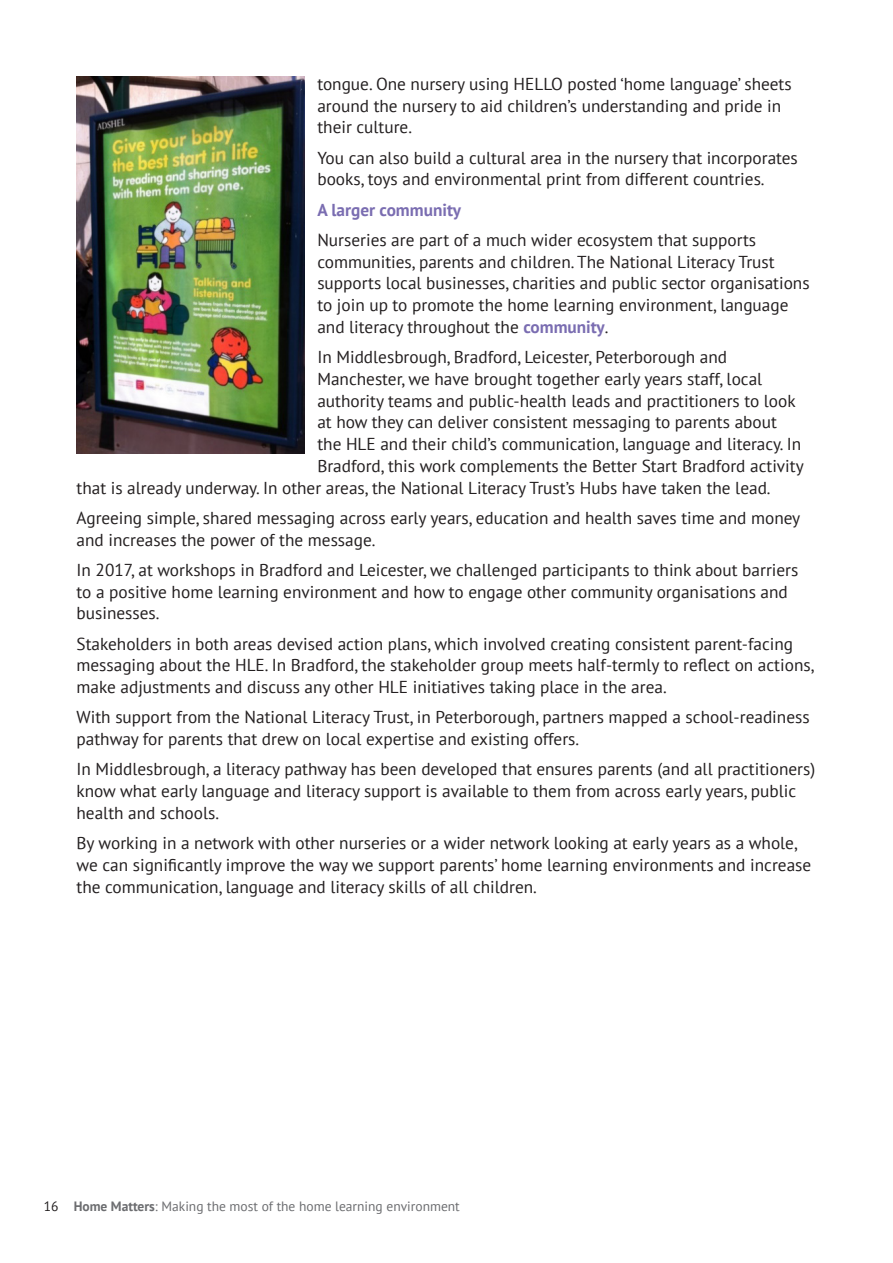
<style>
.page{position:relative;width:893px;height:1263px;background:#fff}
.page>*{position:absolute;margin:0;border:0;box-sizing:border-box;transform-origin:0 0}
.Body_text__NLT{font:17.25px/21.8px "PT Sans";color:#231f20}
.Body_text__NLT-2{font:700 17.25px "PT Sans";color:#7a6db1}
.t1{font:13.5px "PT Sans";color:#6c6d70}
.s1{font-weight:700;color:#7a6db1}
.s2{color:#231f20}
.s3{font-weight:700}
</style>
<div class="page">
<img style="left:77px;top:77px;width:228px;height:377px">
<p class="Body_text__NLT" style="left:317px;top:72px;width:476px">tongue. One nursery using HELLO posted ‘home language’ sheets around the nursery to aid children’s understanding and pride in their culture.</p>
<p class="Body_text__NLT" style="left:317px;top:146px;width:482px">You can also build a cultural area in the nursery that incorporates books, toys and environmental print from different countries.</p>
<p class="Body_text__NLT-2" style="left:317px;top:198px;width:145px">A larger community</p>
<p class="Body_text__NLT" style="left:317px;top:229px;width:494px">Nurseries are part of a much wider ecosystem that supports communities, parents and children. The National Literacy Trust supports local businesses, charities and public sector organisations to join up to promote the home learning environment, language and literacy throughout the <span class="s1">community</span>.</p>
<p class="Body_text__NLT" style="left:317px;top:346px;width:411px">In Middlesbrough, Bradford, Leicester, Peterborough and</p>
<p class="Body_text__NLT" style="left:317px;top:368px;width:446px">Manchester, we have brought together early years staff, local</p>
<p class="Body_text__NLT" style="left:317px;top:389px;width:480px">authority teams and public-health leads and practitioners to look</p>
<p class="Body_text__NLT" style="left:317px;top:411px;width:461px">at how they can deliver consistent messaging to parents about</p>
<p class="Body_text__NLT" style="left:317px;top:433px;width:485px">the HLE and their child’s communication, language and literacy. In</p>
<p class="Body_text__NLT" style="left:317px;top:455px;width:488px">Bradford, this work complements the Better Start Bradford activity</p>
<p class="Body_text__NLT" style="left:77px;top:476px;width:696px">that is already underway. In other areas, the National Literacy Trust’s Hubs have taken the lead.</p>
<p class="Body_text__NLT" style="left:77px;top:507px;width:725px">Agreeing simple, shared messaging across early years, education and health saves time and money and increases the power of the message.</p>
<p class="Body_text__NLT" style="left:77px;top:559px;width:723px">In 2017, at workshops in Bradford and Leicester, we challenged participants to think about barriers to a positive home learning environment and how to engage other community organisations and businesses.</p>
<p class="Body_text__NLT" style="left:77px;top:632px;width:740px">Stakeholders in both areas devised action plans, which involved creating consistent parent-facing messaging about the HLE. In Bradford, the stakeholder group meets half-termly to reflect on actions, make adjustments and discuss any other HLE initiatives taking place in the area.</p>
<p class="Body_text__NLT" style="left:77px;top:706px;width:735px">With support from the National Literacy Trust, in Peterborough, partners mapped a school-readiness pathway for parents that drew on local expertise and existing offers.</p>
<p class="Body_text__NLT" style="left:77px;top:758px;width:740px">In Middlesbrough, a literacy pathway has been developed that ensures parents (and all practitioners) know what early language and literacy support is available to them from across early years, public health and schools.</p>
<p class="Body_text__NLT" style="left:77px;top:832px;width:736px">By working in a network with other nurseries or a wider network looking at early years as a whole, we can significantly improve the way we support parents’ home learning environments and increase the communication, language and literacy skills of all children.</p>
<p class="t1" style="left:44px;top:1198px;width:418px"><span class="s2">16</span> <span class="s3">Home Matters</span>: Making the most of the home learning environment</p>
</div>
